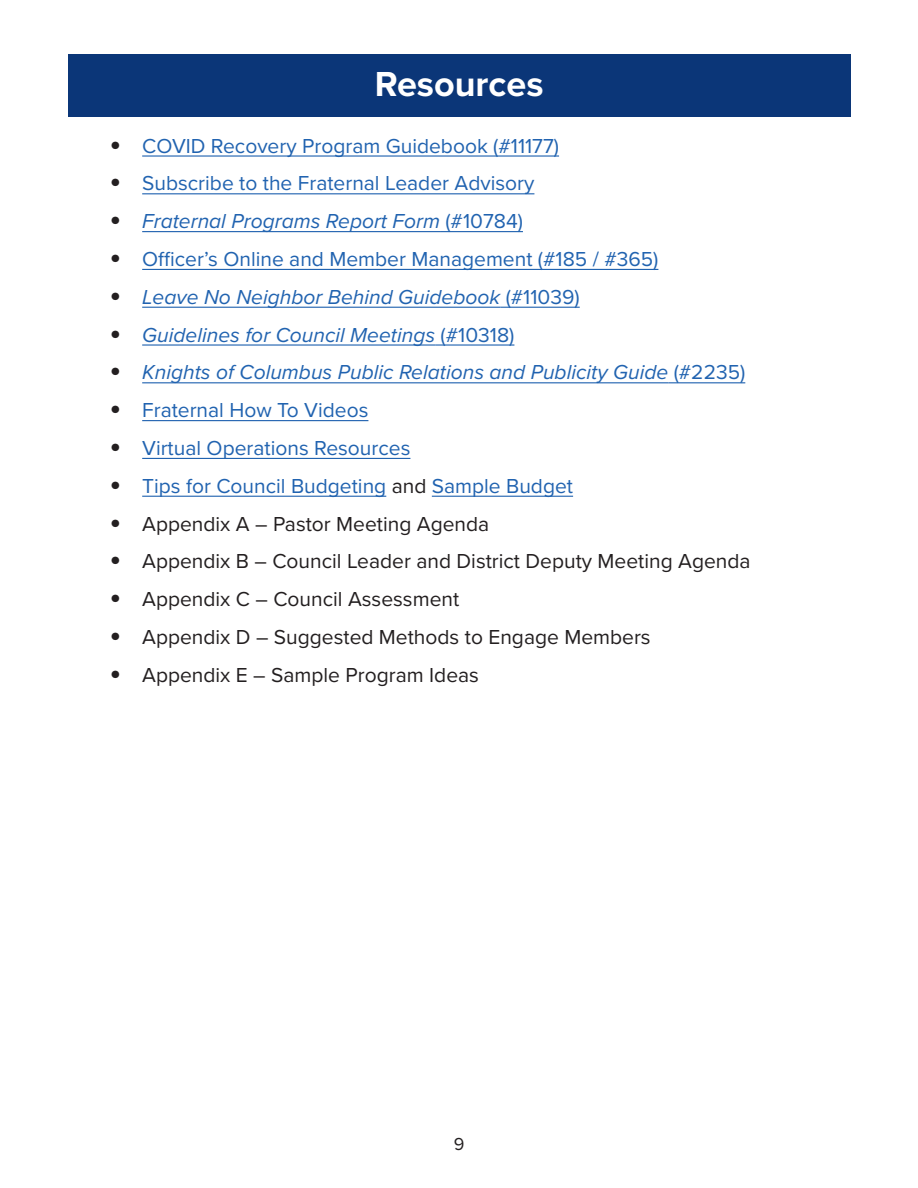
<style>
.page{position:relative;width:918px;height:1188px;background:#fff}
.page>*{position:absolute;margin:0;border:0;box-sizing:border-box;transform-origin:0 0}
.t1{font:700 36px "Proxima Nova";color:#fff}
.t2{font:21px "Proxima Nova";color:#2163b0}
.t3{font:21px "Proxima Nova";color:#231f20}
.t4{font:italic 21px "Proxima Nova";color:#2163b0}
.t5{font:18px "Proxima Nova";color:#231f20}
.s1{font-weight:700;font-size:31.5px;color:#231f20}
.s2{font-weight:700;font-style:normal;font-size:31.5px;color:#231f20}
.s3{font-style:normal}
.s4{color:#231f20}
.s5{font-weight:700;font-size:31.5px}
</style>
<div class="page">
<hr style="left:142px;top:155px;width:417px;height:2px;background:#2163b0">
<hr style="left:142px;top:193px;width:392px;height:1px;background:#2163b0">
<hr style="left:142px;top:231px;width:298px;height:1px;background:#2163b0">
<hr style="left:440px;top:231px;width:83px;height:1px;background:#2163b0">
<hr style="left:142px;top:269px;width:516px;height:1px;background:#2163b0">
<hr style="left:142px;top:307px;width:358px;height:1px;background:#2163b0">
<hr style="left:500px;top:307px;width:80px;height:1px;background:#2163b0">
<hr style="left:142px;top:344px;width:293px;height:2px;background:#2163b0">
<hr style="left:435px;top:344px;width:79px;height:2px;background:#2163b0">
<hr style="left:142px;top:382px;width:526px;height:1px;background:#2163b0">
<hr style="left:668px;top:382px;width:77px;height:1px;background:#2163b0">
<hr style="left:142px;top:420px;width:226px;height:1px;background:#2163b0">
<hr style="left:142px;top:458px;width:268px;height:1px;background:#2163b0">
<hr style="left:142px;top:496px;width:244px;height:1px;background:#2163b0">
<hr style="left:432px;top:496px;width:141px;height:1px;background:#2163b0">
<div style="left:68px;top:54px;width:783px;height:63px;background:#0b3678"></div>
<p class="t1" style="left:375px;top:70px;width:170px">Resources</p>
<p class="t2" style="left:110px;top:139px;width:451px"><span class="s1">•</span> COVID Recovery Program Guidebook (#11177)</p>
<p class="t2" style="left:110px;top:176px;width:426px"><span class="s1">•</span> Subscribe to the Fraternal Leader Advisory</p>
<p class="t4" style="left:110px;top:213px;width:415px"><span class="s2">•</span> Fraternal Programs Report Form <span class="s3">(#10784)</span></p>
<p class="t2" style="left:110px;top:252px;width:550px"><span class="s1">•</span> Officer’s Online and Member Management (#185 / #365)</p>
<p class="t4" style="left:110px;top:289px;width:471px"><span class="s2">•</span> Leave No Neighbor Behind Guidebook <span class="s3">(#11039)</span></p>
<p class="t4" style="left:110px;top:327px;width:406px"><span class="s2">•</span> Guidelines for Council Meetings <span class="s3">(#10318)</span></p>
<p class="t4" style="left:110px;top:364px;width:637px"><span class="s2">•</span> Knights of Columbus Public Relations and Publicity Guide <span class="s3">(#2235)</span></p>
<p class="t2" style="left:110px;top:403px;width:260px"><span class="s1">•</span> Fraternal How To Videos</p>
<p class="t2" style="left:110px;top:441px;width:302px"><span class="s1">•</span> Virtual Operations Resources</p>
<p class="t2" style="left:110px;top:479px;width:465px"><span class="s1">•</span> Tips for Council Budgeting <span class="s4">and</span> Sample Budget</p>
<p class="t3" style="left:110px;top:517px;width:381px"><span class="s5">•</span> Appendix A – Pastor Meeting Agenda</p>
<p class="t3" style="left:110px;top:554px;width:642px"><span class="s5">•</span> Appendix B – Council Leader and District Deputy Meeting Agenda</p>
<p class="t3" style="left:110px;top:592px;width:351px"><span class="s5">•</span> Appendix C – Council Assessment</p>
<p class="t3" style="left:110px;top:630px;width:542px"><span class="s5">•</span> Appendix D – Suggested Methods to Engage Members</p>
<p class="t3" style="left:110px;top:668px;width:371px"><span class="s5">•</span> Appendix E – Sample Program Ideas</p>
<p class="t5" style="left:454px;top:1138px;width:12px">9</p>
</div>
